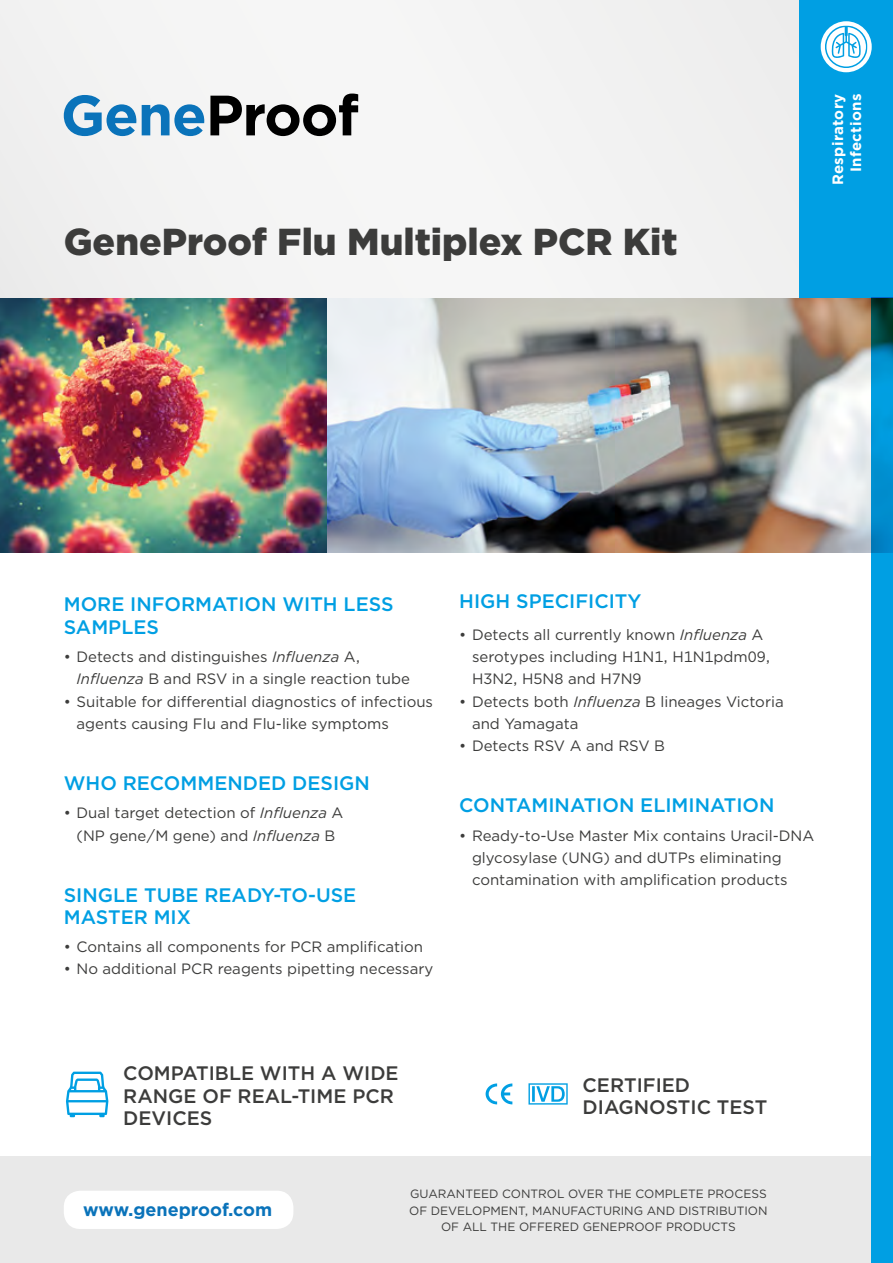
<style>
.page{position:relative;width:893px;height:1263px;background:#fff}
.page>*{position:absolute;margin:0;border:0;box-sizing:border-box;transform-origin:0 0}
.t1{font:900 37.5px "Gotham";color:#3c3c3b}
.t2{font:500 19.5px/22.5px "Gotham";color:#009fe3}
.t3{font:500 19.5px/22.5px "Gotham";color:#3c3c3b}
.t4{font:700 18px "Gotham";color:#0a73ba}
.t5{font:15px/22.4px "Gotham";color:#3c3c3b}
.t6{font:700 15px/18px "Gotham";letter-spacing:.025em;color:#fff;text-align:right}
.t7{font:12px/16.5px "Gotham";color:#3c3c3b;text-align:center}
.s1{font-style:italic}
</style>
<div class="page">
<img style="left:0;top:298px;width:872px;height:255px">
<svg style="left:66px;top:1071px;width:42px;height:46px"></svg>
<div style="left:0;top:1157px;width:893px;height:106px;background:#e9e9e9"></div>
<div style="left:0;top:0;width:893px;height:298px;background:#f3f3f3"></div>
<div style="left:64px;top:1191px;width:229px;height:38px;background:#fff;border-radius:16px"></div>
<svg style="left:64px;top:95px;width:72px;height:41px"></svg>
<svg style="left:142px;top:104px;width:62px;height:32px"></svg>
<svg style="left:210px;top:94px;width:148px;height:42px"></svg>
<div style="left:799px;top:0;width:94px;height:298px;background:#009fe3"></div>
<div style="left:872px;top:553px;width:21px;height:710px;background:#009fe3"></div>
<svg style="left:872px;top:298px;width:21px;height:255px;background:#0082b5"></svg>
<svg style="left:821px;top:21px;width:51px;height:51px"></svg>
<svg style="left:825px;top:26px;width:42px;height:42px"></svg>
<svg style="left:486px;top:1083px;width:26px;height:21px"></svg>
<svg style="left:528px;top:1083px;width:40px;height:21px"></svg>
<h1 class="t1" style="left:64px;top:216px;width:615px">GeneProof Flu Multiplex PCR Kit</h1>
<p class="t6" style="left:829px;top:185px;width:93px;rotate:-90deg">Respiratory<br>Infections</p>
<h2 class="t2" style="left:64px;top:593px;width:331px">MORE INFORMATION WITH LESS<br>SAMPLES</h2>
<p class="t5" style="left:77px;top:645px;width:335px;text-indent:-13px">• Detects and distinguishes <span class="s1">Influenza</span> A,<br><span class="s1">Influenza</span> B and RSV in a single reaction tube</p>
<p class="t5" style="left:77px;top:690px;width:358px;text-indent:-13px">• Suitable for differential diagnostics of infectious agents causing Flu and Flu-like symptoms</p>
<h2 class="t2" style="left:64px;top:772px;width:308px">WHO RECOMMENDED DESIGN</h2>
<p class="t5" style="left:64px;top:801px;width:281px;text-align:center">• Dual target detection of <span class="s1">Influenza</span> A (NP gene/M gene) and <span class="s1">Influenza</span> B</p>
<h2 class="t2" style="left:64px;top:883px;width:294px">SINGLE TUBE READY-TO-USE<br>MASTER MIX</h2>
<p class="t5" style="left:64px;top:935px;width:361px">• Contains all components for PCR amplification</p>
<p class="t5" style="left:64px;top:958px;width:371px">• No additional PCR reagents pipetting necessary</p>
<h2 class="t2" style="left:459px;top:590px;width:184px">HIGH SPECIFICITY</h2>
<p class="t5" style="left:472px;top:623px;width:300px;text-indent:-13px">• Detects all currently known <span class="s1">Influenza</span> A serotypes including H1N1, H1N1pdm09,<br>H3N2, H5N8 and H7N9</p>
<p class="t5" style="left:472px;top:690px;width:313px;text-indent:-13px">• Detects both <span class="s1">Influenza</span> B lineages Victoria and Yamagata</p>
<p class="t5" style="left:459px;top:734px;width:207px">• Detects RSV A and RSV B</p>
<h2 class="t2" style="left:459px;top:794px;width:317px">CONTAMINATION ELIMINATION</h2>
<p class="t5" style="left:472px;top:824px;width:344px;text-indent:-13px">• Ready-to-Use Master Mix contains Uracil-DNA glycosylase (UNG) and dUTPs eliminating contamination with amplification products</p>
<h2 class="t3" style="left:123px;top:1062px;width:277px">COMPATIBLE WITH A WIDE<br>RANGE OF REAL-TIME PCR<br>DEVICES</h2>
<h2 class="t3" style="left:583px;top:1073px;width:186px">CERTIFIED<br>DIAGNOSTIC TEST</h2>
<p class="t4" style="left:83px;top:1197px;width:190px">www.geneproof.com</p>
<p class="t7" style="left:409px;top:1185px;width:360px">GUARANTEED CONTROL OVER THE COMPLETE PROCESS<br>OF DEVELOPMENT, MANUFACTURING AND DISTRIBUTION<br>OF ALL THE OFFERED GENEPROOF PRODUCTS</p>
</div>
